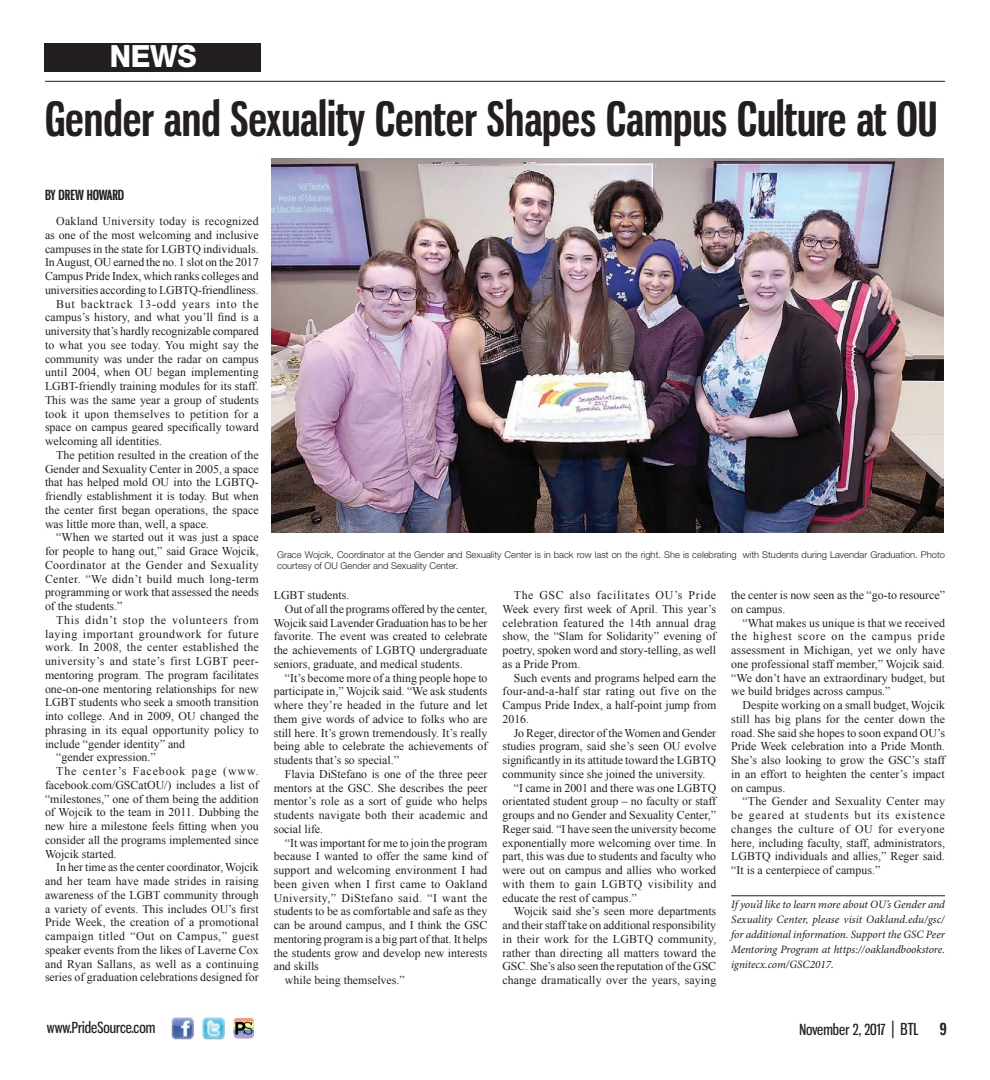
<style>
.page{position:relative;width:990px;height:1080px;background:#fff}
.page>*{position:absolute;margin:0;border:0;box-sizing:border-box;transform-origin:0 0}
.Headline_1_-_Large{font:700 46.25px "Gnuolane Rg";color:#231f20}
.Breif_Box_Title{font:800 30.62px "Helvetica Neue LT Std";color:#fff;scale:.94 1}
.t1{font:700 16.25px "Gnuolane Rg";color:#231f20}
.t2{font:15px "Gnuolane Rg";color:#231f20}
.ByLine_New{font:700 13.75px "Gnuolane Rg";color:#231f20}
.Body_Copy{font:11.88px/13.8px "Times New Roman";color:#231f20;text-align:justify}
.Tag_Line{font:italic 11.25px/15px "Minion Pro";letter-spacing:-.005em;color:#231f20;text-align:justify}
.Photo_Caption_-_off{font:300 9.38px/11.2px "Helvetica Neue LT Std";color:#231f20}
.s1{font-size:17.5px}
.s2{font-size:16.25px}
</style>
<div class="page">
<img style="left:203px;top:1018px;width:21px;height:22px">
<img style="left:172px;top:1018px;width:21px;height:22px">
<hr style="left:233px;top:1018px;width:21px;height:3px;background:#f69a7a">
<hr style="left:233px;top:1021px;width:21px;height:3px;background:#fdc88a">
<hr style="left:233px;top:1024px;width:21px;height:3px;background:#f6f3a2">
<hr style="left:233px;top:1027px;width:21px;height:3px;background:#b7d99b">
<hr style="left:233px;top:1030px;width:21px;height:3px;background:#868fc4">
<hr style="left:233px;top:1033px;width:21px;height:3px;background:#8fafd8">
<hr style="left:233px;top:1036px;width:21px;height:3px;background:#bb9cc9">
<svg style="left:235px;top:1022px;width:17px;height:13px"></svg>
<div style="left:44px;top:43px;width:217px;height:29px;background:#231f20"></div>
<hr style="left:45px;top:81px;width:900px;height:1px;background:#231f20">
<hr style="left:731px;top:895px;width:214px;height:1px;background:#231f20">
<img style="left:272px;top:158px;width:671px;height:375px">
<p class="Breif_Box_Title" style="left:110px;top:38px;width:94px">NEWS</p>
<p class="Headline_1_-_Large" style="left:45px;top:91px;width:894px">Gender and Sexuality Center Shapes Campus Culture at OU</p>
<p class="ByLine_New" style="left:45px;top:187px;width:81px">BY DREW HOWARD</p>
<p class="Body_Copy" style="left:45px;top:214px;width:215px;text-indent:11px">Oakland University today is recognized as one of the most welcoming and inclusive campuses in the state for LGBTQ individuals.<br>In August, OU earned the no. 1 slot on the 2017<br>Campus Pride Index, which ranks colleges and universities according to LGBTQ-friendliness.</p>
<p class="Body_Copy" style="left:45px;top:296px;width:215px;text-indent:11px">But backtrack 13-odd years into the campus’s history, and what you’ll find is a university that’s hardly recognizable compared to what you see today. You might say the community was under the radar on campus until 2004, when OU began implementing LGBT-friendly training modules for its staff.<br>This was the same year a group of students took it upon themselves to petition for a space on campus geared specifically toward welcoming all identities.</p>
<p class="Body_Copy" style="left:45px;top:448px;width:215px;text-indent:11px">The petition resulted in the creation of the Gender and Sexuality Center in 2005, a space that has helped mold OU into the LGBTQ&shy;friendly establishment it is today. But when the center first began operations, the space was little more than, well, a space.</p>
<p class="Body_Copy" style="left:45px;top:530px;width:215px;text-indent:11px">“When we started out it was just a space for people to hang out,” said Grace Wojcik, Coordinator at the Gender and Sexuality Center. “We didn’t build much long-term programming or work that assessed the needs of the students.”</p>
<p class="Body_Copy" style="left:45px;top:613px;width:215px;text-indent:11px">This didn’t stop the volunteers from laying important groundwork for future work. In 2008, the center established the university’s and state’s first LGBT peer&shy;mentoring program. The program facilitates one-on-one mentoring relationships for new LGBT students who seek a smooth transition into college. And in 2009, OU changed the phrasing in its equal opportunity policy to include “gender identity” and</p>
<p class="Body_Copy" style="left:56px;top:750px;width:101px">“gender expression.”</p>
<p class="Body_Copy" style="left:45px;top:764px;width:215px;text-indent:11px">The center’s Facebook page (www. facebook.com/GSCatOU/) includes a list of “milestones,” one of them being the addition of Wojcik to the team in 2011. Dubbing the new hire a milestone feels fitting when you consider all the programs implemented since Wojcik started.</p>
<p class="Body_Copy" style="left:45px;top:860px;width:215px;text-indent:11px">In her time as the center coordinator, Wojcik and her team have made strides in raising awareness of the LGBT community through a variety of events. This includes OU’s first Pride Week, the creation of a promotional campaign titled “Out on Campus,” guest speaker events from the likes of Laverne Cox and Ryan Sallans, as well as a continuing series of graduation celebrations designed for</p>
<p class="Photo_Caption_-_off" style="left:277px;top:548px;width:669px">Grace Wojcik, Coordinator at the Gender and Sexuality Center is in back row last on the right. She is celebrating with Students during Lavendar Graduation. Photo courtesy of OU Gender and Sexuality Center.</p>
<p class="Body_Copy" style="left:274px;top:588px;width:77px">LGBT students.</p>
<p class="Body_Copy" style="left:274px;top:602px;width:215px;text-indent:11px">Out of all the programs offered by the center, Wojcik said Lavender Graduation has to be her favorite. The event was created to celebrate the achievements of LGBTQ undergraduate seniors, graduate, and medical students.</p>
<p class="Body_Copy" style="left:274px;top:671px;width:215px;text-indent:11px">“It’s become more of a thing people hope to participate in,” Wojcik said. “We ask students where they’re headed in the future and let them give words of advice to folks who are still here. It’s grown tremendously. It’s really being able to celebrate the achievements of students that’s so special.”</p>
<p class="Body_Copy" style="left:274px;top:767px;width:215px;text-indent:11px">Flavia DiStefano is one of the three peer mentors at the GSC. She describes the peer mentor’s role as a sort of guide who helps students navigate both their academic and social life.</p>
<p class="Body_Copy" style="left:274px;top:836px;width:215px;text-indent:11px">“It was important for me to join the program because I wanted to offer the same kind of support and welcoming environment I had been given when I first came to Oakland University,” DiStefano said. “I want the students to be as comfortable and safe as they can be around campus, and I think the GSC mentoring program is a big part of that. It helps the students grow and develop new interests and skills</p>
<p class="Body_Copy" style="left:285px;top:973px;width:121px">while being themselves.”</p>
<p class="Body_Copy" style="left:503px;top:588px;width:215px;text-indent:11px">The GSC also facilitates OU’s Pride Week every first week of April. This year’s celebration featured the 14th annual drag show, the “Slam for Solidarity” evening of poetry, spoken word and story-telling, as well as a Pride Prom.</p>
<p class="Body_Copy" style="left:503px;top:671px;width:215px;text-indent:11px">Such events and programs helped earn the four-and-a-half star rating out five on the Campus Pride Index, a half-point jump from 2016.</p>
<p class="Body_Copy" style="left:503px;top:726px;width:215px;text-indent:11px">Jo Reger, director of the Women and Gender studies program, said she’s seen OU evolve significantly in its attitude toward the LGBTQ community since she joined the university.</p>
<p class="Body_Copy" style="left:503px;top:781px;width:215px;text-indent:11px">“I came in 2001 and there was one LGBTQ orientated student group – no faculty or staff groups and no Gender and Sexuality Center,” Reger said. “I have seen the university become exponentially more welcoming over time. In part, this was due to students and faculty who were out on campus and allies who worked with them to gain LGBTQ visibility and educate the rest of campus.”</p>
<p class="Body_Copy" style="left:503px;top:904px;width:215px;text-indent:11px">Wojcik said she’s seen more departments and their staff take on additional responsibility in their work for the LGBTQ community, rather than directing all matters toward the GSC. She’s also seen the reputation of the GSC change dramatically over the years, saying</p>
<p class="Body_Copy" style="left:731px;top:588px;width:215px">the center is now seen as the “go-to resource” on campus.</p>
<p class="Body_Copy" style="left:731px;top:616px;width:215px;text-indent:11px">“What makes us unique is that we received the highest score on the campus pride assessment in Michigan, yet we only have one professional staff member,” Wojcik said. “We don’t have an extraordinary budget, but we build bridges across campus.”</p>
<p class="Body_Copy" style="left:731px;top:698px;width:215px;text-indent:11px">Despite working on a small budget, Wojcik still has big plans for the center down the road. She said she hopes to soon expand OU’s Pride Week celebration into a Pride Month.<br>She’s also looking to grow the GSC’s staff in an effort to heighten the center’s impact on campus.</p>
<p class="Body_Copy" style="left:731px;top:794px;width:215px;text-indent:11px">“The Gender and Sexuality Center may be geared at students but its existence changes the culture of OU for everyone here, including faculty, staff, administrators, LGBTQ individuals and allies,” Reger said. “It is a centerpiece of campus.”</p>
<p class="Tag_Line" style="left:731px;top:898px;width:215px">If you’d like to learn more about OU’s Gender and Sexuality Center, please visit Oakland.edu/gsc/ for additional information. Support the GSC Peer Mentoring Program at https://oaklandbookstore. ignitecx.com/GSC2017.</p>
<p class="t2" style="left:47px;top:1019px;width:110px">www.PrideSource.com</p>
<p class="t2" style="left:799px;top:1021px;width:121px">November 2, 2017 <span class="s1">|</span> <span class="s2">BTL</span></p>
<p class="t1" style="left:940px;top:1019px;width:8px">9</p>
</div>
